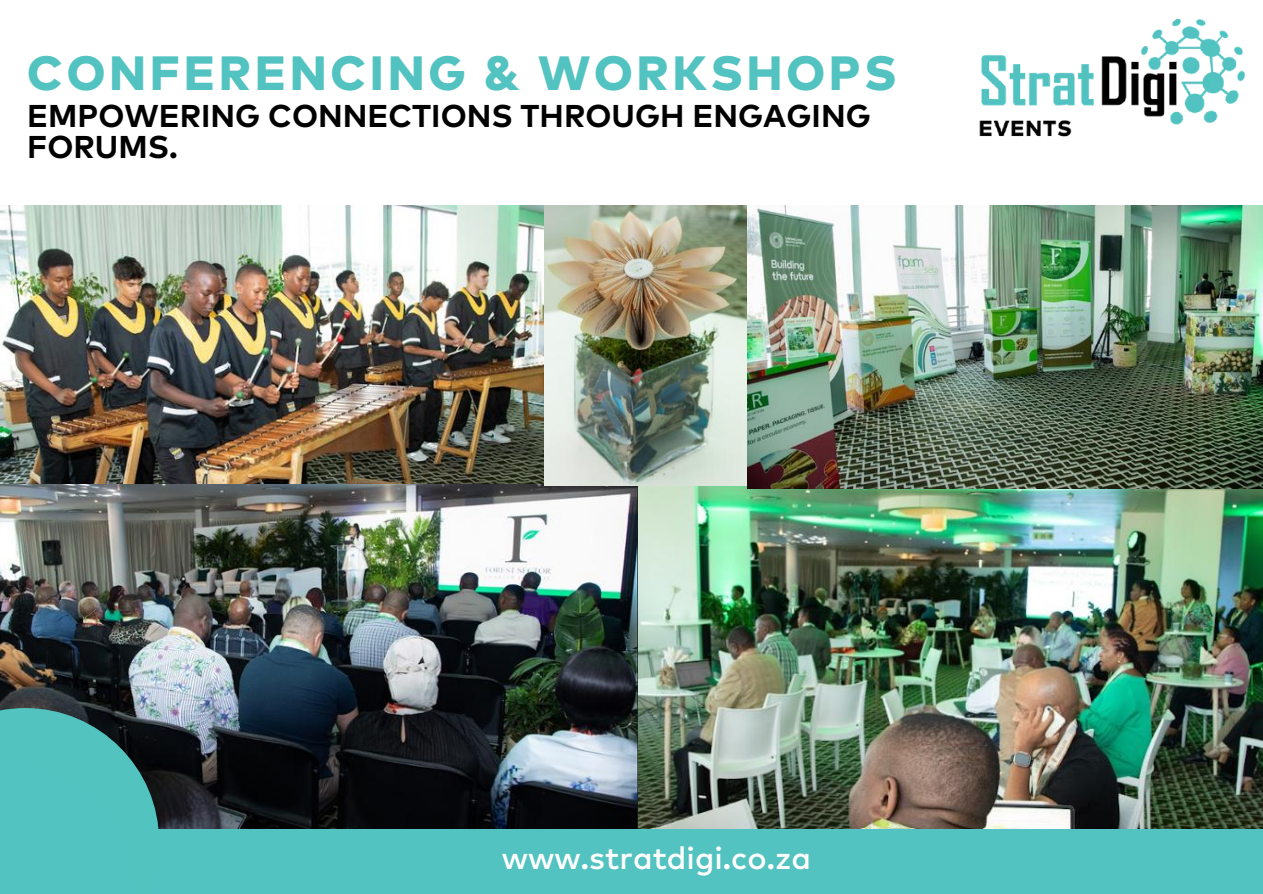
<style>
.page{position:relative;width:1263px;height:894px;background:#fff}
.page>*{position:absolute;margin:0;border:0;box-sizing:border-box;transform-origin:0 0}
.t1{font:800 48px "Mark OT";letter-spacing:.075em;color:#52c3c0}
.t2{font:700 31.5px/30.3px "Mark OT";color:#000}
.t3{font:500 31.5px "Mark OT";color:#fff}
</style>
<div class="page">
<div style="left:0;top:827px;width:1263px;height:66px;background:#52c3c0"></div>
<img style="left:0;top:206px;width:544px;height:278px">
<img style="left:0;top:484px;width:638px;height:343px">
<svg style="left:0;top:707px;width:159px;height:122px;background:#3d8281"></svg>
<div style="left:0;top:759px;width:134px;height:134px;background:#52c3c0"></div>
<img style="left:979px;top:18px;width:266px;height:119px">
<img style="left:638px;top:485px;width:625px;height:342px">
<img style="left:544px;top:206px;width:204px;height:279px">
<img style="left:748px;top:206px;width:515px;height:282px">
<h1 class="t1" style="left:27px;top:52px;width:871px">CONFERENCING &amp; WORKSHOPS</h1>
<p class="t2" style="left:27px;top:103px;width:845px">EMPOWERING CONNECTIONS THROUGH ENGAGING<br>FORUMS.</p>
<p class="t3" style="left:502px;top:844px;width:311px">www.stratdigi.co.za</p>
</div>
